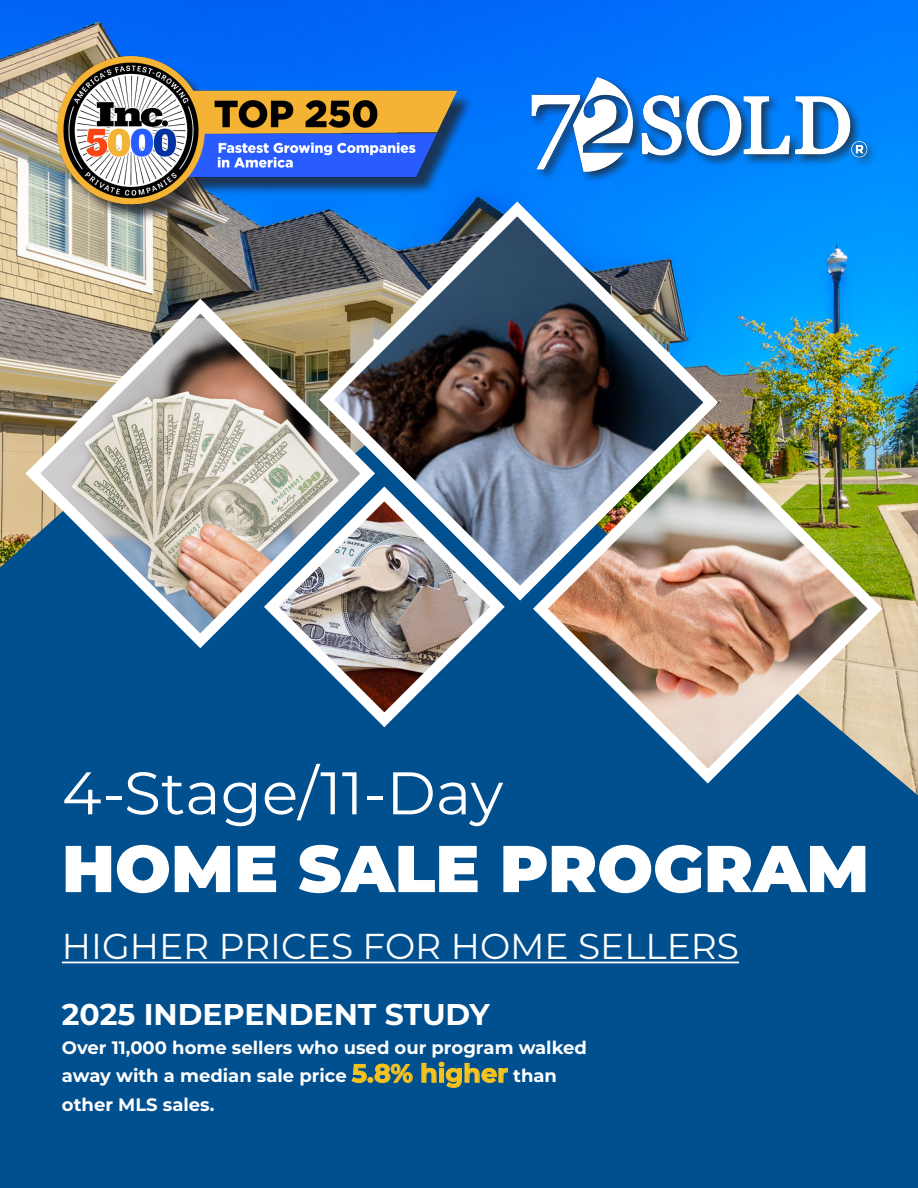
<style>
.page{position:relative;width:918px;height:1188px;background:#004f8f}
.page>*{position:absolute;margin:0;border:0;box-sizing:border-box;transform-origin:0 0}
.Paragraph_Style_3{font:900 66px "Montserrat";color:#fff}
.Paragraph_Style_2{font:60px "Montserrat";color:#fff}
.Paragraph_Style_4{font:36px "Montserrat";color:#fff}
.Paragraph_Style_5{font:700 30px "Montserrat";color:#fff}
.Paragraph_Style_20{font:700 18px/28.5px "Montserrat";color:#fff}
.s1{font-size:25.5px;color:#f7c31f}
</style>
<div class="page">
<hr style="left:62px;top:962px;width:677px;height:1px;background:#fff">
<img style="left:0;top:0;width:918px;height:795px">
<img style="left:526px;top:427px;width:364px;height:364px">
<img style="left:18px;top:291px;width:294px;height:365px">
<svg style="left:257px;top:479px;width:255px;height:256px"></svg>
<img style="left:312px;top:194px;width:414px;height:414px">
<img style="left:51px;top:46px;width:424px;height:173px">
<img style="left:520px;top:70px;width:360px;height:112px">
<p class="Paragraph_Style_2" style="left:62px;top:752px;width:443px">4-Stage/11-Day</p>
<p class="Paragraph_Style_3" style="left:62px;top:819px;width:809px">HOME SALE PROGRAM</p>
<p class="Paragraph_Style_4" style="left:62px;top:921px;width:679px">HIGHER PRICES FOR HOME SELLERS</p>
<p class="Paragraph_Style_5" style="left:62px;top:993px;width:429px">2025 INDEPENDENT STUDY</p>
<p class="Paragraph_Style_20" style="left:62px;top:1032px;width:527px">Over 11,000 home sellers who used our program walked away with a median sale price <span class="s1">5.8% higher</span> than other MLS sales.</p>
</div>
